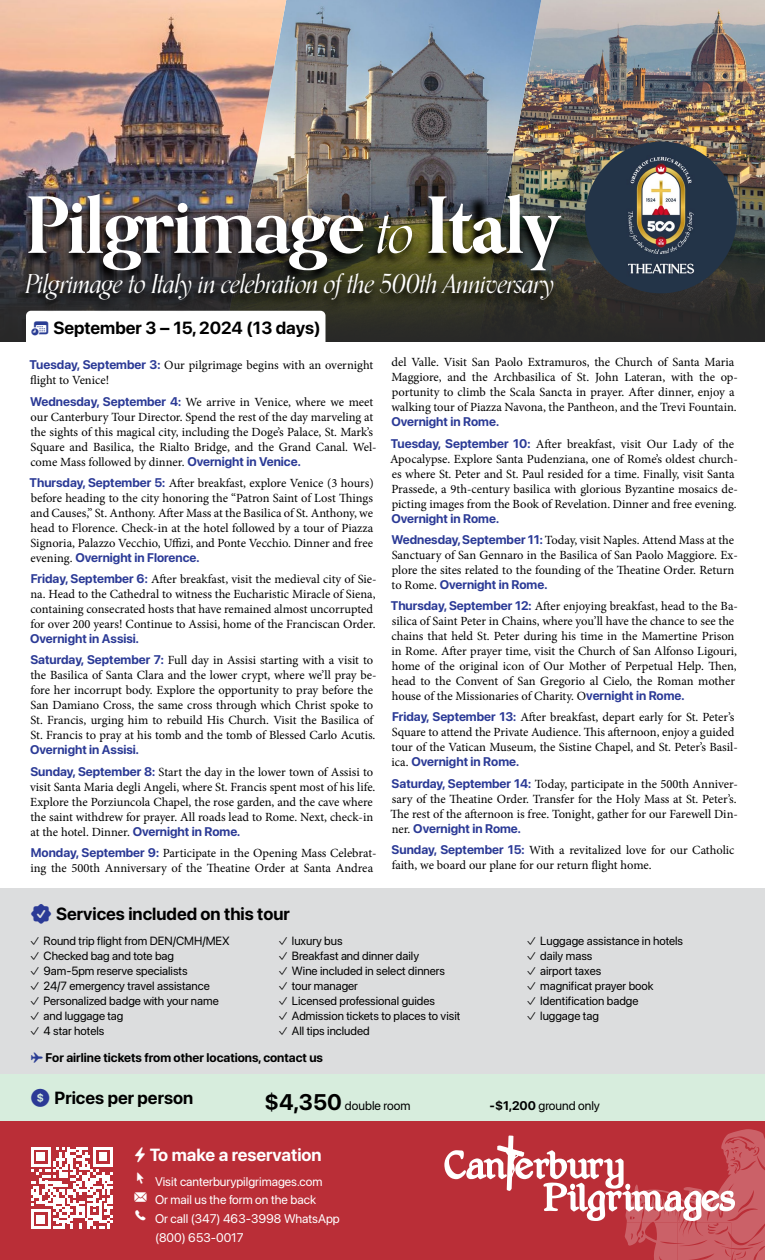
<style>
.page{position:relative;width:765px;height:1260px;background:#fff}
.page>*{position:absolute;margin:0;border:0;box-sizing:border-box;transform-origin:0 0}
.t1{font:700 77.5px "Orpheus Pro";letter-spacing:-.025em;color:#fff}
.t2{font:italic 26.25px "Orpheus Pro";letter-spacing:-.025em;color:#fff}
.t3{font:700 17.5px "SF Pro Display";color:#000}
.t4{font:700 17.5px "SF Pro Display";color:#fff}
.t5{font:12.5px/15px "Minion Pro";letter-spacing:-.005em;color:#000}
.t6{font:700 12.5px "SF Pro Display";color:#2b3a96}
.t7{font:12.5px/18.8px "SF Pro Display";color:#fff}
.t8{font:700 12.5px "SF Pro Display";color:#000}
.t9{font:12.5px "SF Pro Display";color:#000}
.t10{font:11.88px "SF Pro Display";color:#000}
.s1{font-weight:400;font-style:italic;font-size:56.25px}
.s2{font-family:"Minion Pro"}
.s3{font-family:"SF Pro Display";font-weight:700;color:#2b3a96}
.s4{font-family:"Minion Pro";font-weight:400;color:#000}
.s5{font-family:"SF Pro Text";font-weight:300}
.s6{color:#2a3d94}
.s7{font-weight:700;font-size:22.5px}
.s8{font-weight:700}
</style>
<div class="page">
<div style="left:0;top:1121px;width:765px;height:139px;background:#ba2e37"></div>
<svg style="left:31px;top:1147px;width:82px;height:82px"></svg>
<svg style="left:444px;top:1129px;width:321px;height:131px"></svg>
<div style="left:0;top:888px;width:765px;height:186px;background:#dcddde"></div>
<div style="left:0;top:1074px;width:765px;height:47px;background:#d7eddd"></div>
<img style="left:541px;top:0;width:224px;height:180px">
<img style="left:286px;top:0;width:255px;height:180px">
<img style="left:0;top:0;width:286px;height:180px">
<svg style="left:0;top:180px;width:765px;height:162px;background:#3a3b39"></svg>
<svg style="left:20px;top:194px;width:545px;height:118px;background:#36352e"></svg>
<img style="left:585px;top:142px;width:152px;height:151px;border-radius:76px">
<svg style="left:26px;top:311px;width:299px;height:31px"></svg>
<h1 class="t1" style="left:25px;top:176px;width:537px">Pilgrimage <span class="s1">to</span> It<span class="s2">a</span>ly</h1>
<h2 class="t2" style="left:25px;top:263px;width:531px">Pilgrimage to Italy in celebration of the 500th Anniversary</h2>
<h3 class="t3" style="left:53px;top:318px;width:269px">September 3 – 15, 2024 (13 days)</h3>
<p class="t5" style="left:30px;top:358px;width:345px"><span class="s3">Tuesday, September 3:</span> Our pilgrimage begins with an overnight flight to Venice!</p>
<p class="t5" style="left:30px;top:394px;width:348px"><span class="s3">Wednesday, September 4:</span> We arrive in Venice, where we meet our Canterbury Tour Director. Spend the rest of the day marveling at the sights of this magical city, including the Doge’s Palace, St. Mark’s Square and Basilica, the Rialto Bridge, and the Grand Canal. Wel&shy;come Mass followed by dinner. <span class="s3">Overnight in Venice.</span></p>
<p class="t5" style="left:30px;top:475px;width:346px;text-align:justify"><span class="s3">Thursday, September 5:</span> After breakfast, explore Venice (3 hours) before heading to the city honoring the “Patron Saint of Lost Things and Causes,” St. Anthony. After Mass at the Basilica of St. Anthony, we head to Florence. Check-in at the hotel followed by a tour of Piazza Signoria, Palazzo Vecchio, Uffizi, and Ponte Vecchio. Dinner and free</p>
<p class="t6" style="left:31px;top:550px;width:170px"><span class="s4">evening.</span> Overnight in Florence.</p>
<p class="t5" style="left:30px;top:572px;width:348px"><span class="s3">Friday, September 6:</span> After breakfast, visit the medieval city of Sie&shy;na. Head to the Cathedral to witness the Eucharistic Miracle of Siena, containing consecrated hosts that have remained almost uncorrupted for over 200 years! Continue to Assisi, home of the Franciscan Order.</p>
<p class="t6" style="left:30px;top:631px;width:110px">Overnight in Assisi.</p>
<p class="t5" style="left:30px;top:653px;width:348px"><span class="s3">Saturday, September 7:</span> Full day in Assisi starting with a visit to the Basilica of Santa Clara and the lower crypt, where we’ll pray be&shy;fore her incorrupt body. Explore the opportunity to pray before the San Damiano Cross, the same cross through which Christ spoke to St. Francis, urging him to rebuild His Church. Visit the Basilica of St. Francis to pray at his tomb and the tomb of Blessed Carlo Acutis.</p>
<p class="t6" style="left:30px;top:743px;width:110px">Overnight in Assisi.</p>
<p class="t5" style="left:30px;top:764px;width:347px"><span class="s3">Sunday, September 8:</span> Start the day in the lower town of Assisi to visit Santa Maria degli Angeli, where St. Francis spent most of his life.<br>Explore the Porziuncola Chapel, the rose garden, and the cave where the saint withdrew for prayer. All roads lead to Rome. Next, check-in at the hotel. Dinner. <span class="s3">Overnight in Rome.</span></p>
<p class="t5" style="left:30px;top:845px;width:348px"><span class="s3">Monday, September 9:</span> Participate in the Opening Mass Celebrat&shy;ing the 500th Anniversary of the Theatine Order at Santa Andrea</p>
<p class="t5" style="left:391px;top:355px;width:348px">del Valle. Visit San Paolo Extramuros, the Church of Santa Maria Maggiore, and the Archbasilica of St. John Lateran, with the op&shy;portunity to climb the Scala Sancta in prayer. After dinner, enjoy a walking tour of Piazza Navona, the Pantheon, and the Trevi Fountain.</p>
<p class="t6" style="left:391px;top:415px;width:109px">Overnight in Rome.</p>
<p class="t5" style="left:390px;top:436px;width:349px"><span class="s3">Tuesday, September 10:</span> After breakfast, visit Our Lady of the Apocalypse. Explore Santa Pudenziana, one of Rome’s oldest church&shy;es where St. Peter and St. Paul resided for a time. Finally, visit Santa Prassede, a 9th-century basilica with glorious Byzantine mosaics de&shy;picting images from the Book of Revelation. Dinner and free evening.</p>
<p class="t6" style="left:391px;top:511px;width:109px">Overnight in Rome.</p>
<p class="t5" style="left:391px;top:533px;width:348px"><span class="s3">Wednesday, September 11:</span> Today, visit Naples. Attend Mass at the<br>Sanctuary of San Gennaro in the Basilica of San Paolo Maggiore. Ex&shy;plore the sites related to the founding of the Theatine Order. Return</p>
<p class="t6" style="left:392px;top:577px;width:157px"><span class="s4">to Rome.</span> Overnight in Rome.</p>
<p class="t5" style="left:391px;top:599px;width:349px"><span class="s3">Thursday, September 12:</span> After enjoying breakfast, head to the Ba&shy;silica of Saint Peter in Chains, where you’ll have the chance to see the chains that held St. Peter during his time in the Mamertine Prison in Rome. After prayer time, visit the Church of San Alfonso Ligouri, home of the original icon of Our Mother of Perpetual Help. Then, head to the Convent of San Gregorio al Cielo, the Roman mother house of the Missionaries of Charity. O<span class="s3">vernight in Rome.</span></p>
<p class="t5" style="left:392px;top:710px;width:348px"><span class="s3">Friday, September 13:</span> After breakfast, depart early for St. Peter’s<br>Square to attend the Private Audience. This afternoon, enjoy a guided tour of the Vatican Museum, the Sistine Chapel, and St. Peter’s Basil-</p>
<p class="t6" style="left:392px;top:755px;width:129px"><span class="s4">ica.</span> Overnight in Rome.</p>
<p class="t5" style="left:391px;top:776px;width:349px;text-align:justify"><span class="s3">Saturday, September 14:</span> Today, participate in the 500th Anniver&shy;sary of the Theatine Order. Transfer for the Holy Mass at St. Peter’s.<br>The rest of the afternoon is free. Tonight, gather for our Farewell Din-</p>
<p class="t6" style="left:392px;top:821px;width:131px"><span class="s4">ner.</span> Overnight in Rome.</p>
<p class="t5" style="left:392px;top:843px;width:344px"><span class="s3">Sunday, September 15:</span> With a revitalized love for our Catholic faith, we board our plane for our return flight home.</p>
<h3 class="t3" style="left:56px;top:904px;width:235px">Services included on this tour</h3>
<p class="t10" style="left:30px;top:934px;width:201px"><span class="s5">✓</span> Round trip flight from DEN/CMH/MEX</p>
<p class="t10" style="left:30px;top:949px;width:146px"><span class="s5">✓</span> Checked bag and tote bag</p>
<p class="t10" style="left:30px;top:964px;width:159px"><span class="s5">✓</span> 9am-5pm reserve specialists</p>
<p class="t10" style="left:30px;top:979px;width:181px"><span class="s5">✓</span> 24/7 emergency travel assistance</p>
<p class="t10" style="left:30px;top:994px;width:190px"><span class="s5">✓</span> Personalized badge with your name</p>
<p class="t10" style="left:30px;top:1009px;width:95px"><span class="s5">✓</span> and luggage tag</p>
<p class="t10" style="left:30px;top:1024px;width:76px"><span class="s5">✓</span> 4 star hotels</p>
<p class="t10" style="left:278px;top:934px;width:66px"><span class="s5">✓</span> luxury bus</p>
<p class="t10" style="left:278px;top:949px;width:142px"><span class="s5">✓</span> Breakfast and dinner daily</p>
<p class="t10" style="left:278px;top:964px;width:168px"><span class="s5">✓</span> Wine included in select dinners</p>
<p class="t10" style="left:278px;top:979px;width:81px"><span class="s5">✓</span> tour manager</p>
<p class="t10" style="left:278px;top:994px;width:158px"><span class="s5">✓</span> Licensed professional guides</p>
<p class="t10" style="left:278px;top:1009px;width:184px"><span class="s5">✓</span> Admission tickets to places to visit</p>
<p class="t10" style="left:278px;top:1024px;width:93px"><span class="s5">✓</span> All tips included</p>
<p class="t8" style="left:30px;top:1050px;width:295px"><span class="s6">✈</span> For airline tickets from other locations, contact us</p>
<p class="t10" style="left:526px;top:934px;width:158px"><span class="s5">✓</span> Luggage assistance in hotels</p>
<p class="t10" style="left:526px;top:949px;width:67px"><span class="s5">✓</span> daily mass</p>
<p class="t10" style="left:526px;top:964px;width:76px"><span class="s5">✓</span> airport taxes</p>
<p class="t10" style="left:526px;top:979px;width:129px"><span class="s5">✓</span> magnificat prayer book</p>
<p class="t10" style="left:526px;top:994px;width:114px"><span class="s5">✓</span> Identification badge</p>
<p class="t10" style="left:526px;top:1009px;width:74px"><span class="s5">✓</span> luggage tag</p>
<h3 class="t3" style="left:55px;top:1088px;width:140px">Prices per person</h3>
<p class="t9" style="left:265px;top:1099px;width:147px"><span class="s7">$4,350</span> double room</p>
<p class="t9" style="left:490px;top:1099px;width:112px"><span class="s8">-$1,200</span> ground only</p>
<h3 class="t4" style="left:150px;top:1145px;width:173px">To make a reservation</h3>
<p class="t7" style="left:155px;top:1172px;width:186px">Visit canterburypilgrimages.com<br>Or mail us the form on the back<br>Or call (347) 463-3998 WhatsApp (800) 653-0017</p>
</div>
